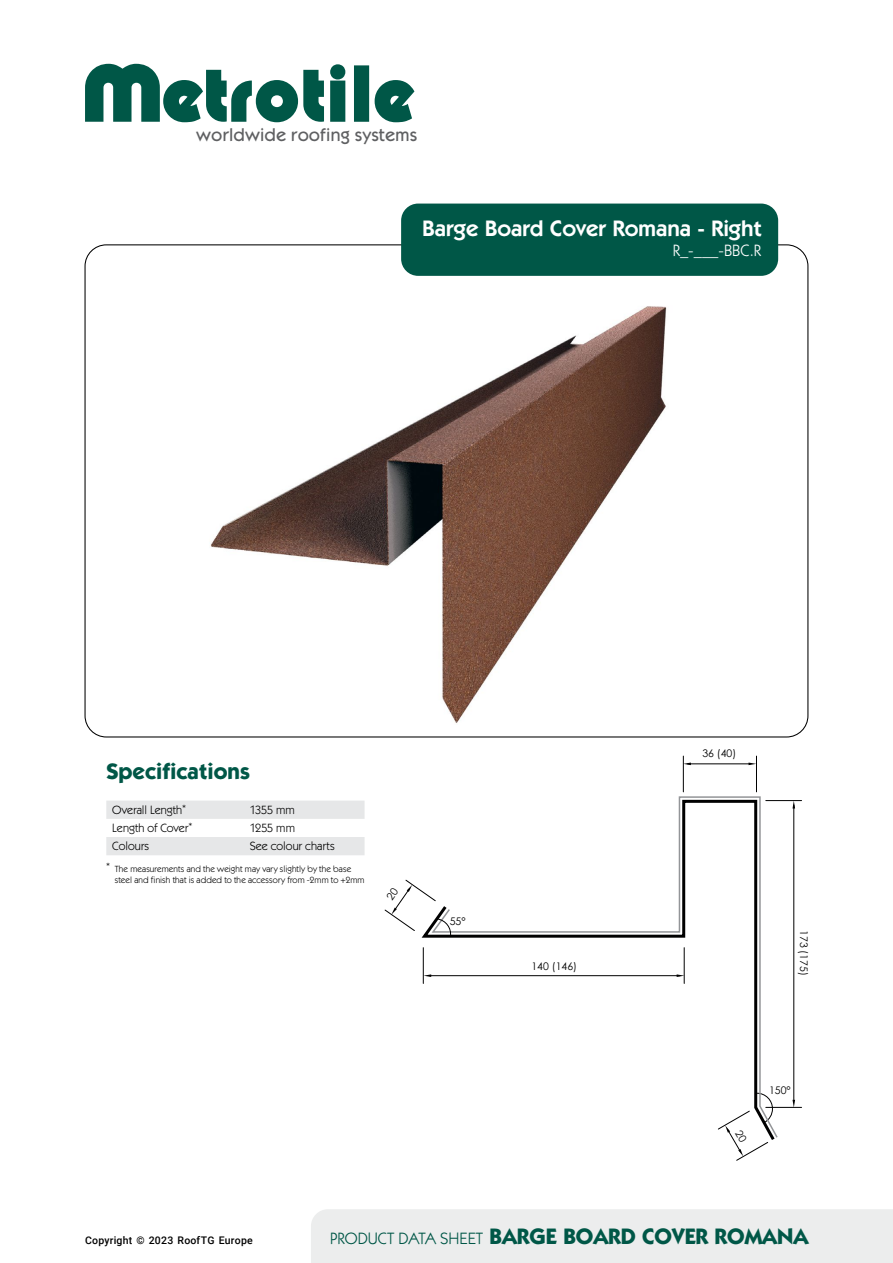
<style>
.page{position:relative;width:893px;height:1263px;background:#fff}
.page>*{position:absolute;margin:0;border:0;box-sizing:border-box;transform-origin:0 0}
.t1{font:700 22.5px "ITC Kabel Std";color:#005747}
.t2{font:600 22.5px "ITC Kabel Std";color:#fff}
.t3{font:500 18.6px "Kabel Itc TOT";color:#5f6062}
.t4{font:16.5px "ITC Kabel Std";color:#fff}
.t5{font:12px "ITC Kabel Std";letter-spacing:.005em;color:#000}
.t6{font:10.5px "Century Gothic";color:#000}
.t7{font:500 10.5px "Roboto";letter-spacing:.025em;color:#000}
.t8{font:9px/10.8px "ITC Kabel Std";letter-spacing:.015em;color:#000}
.s1{font-weight:400;font-size:16.5px}
</style>
<div class="page">
<svg style="left:85px;top:64px;width:239px;height:58px"></svg>
<svg style="left:330px;top:64px;width:15px;height:58px"></svg>
<div style="left:354px;top:65px;width:15px;height:57px;background:#005747"></div>
<svg style="left:375px;top:80px;width:39px;height:42px"></svg>
<div style="left:401px;top:204px;width:377px;height:72px;background:#005747;border-radius:17px"></div>
<svg style="left:106px;top:800px;width:259px;height:55px"></svg>
<div style="left:311px;top:1209px;width:582px;height:54px;background:#eceded"></div>
<svg style="left:684px;top:762px;width:7px;height:3px"></svg>
<svg style="left:792px;top:1100px;width:3px;height:7px"></svg>
<svg style="left:792px;top:801px;width:3px;height:7px"></svg>
<hr style="left:683px;top:756px;width:1px;height:36px;background:#000">
<hr style="left:766px;top:1107px;width:36px;height:1px;background:#000">
<hr style="left:756px;top:756px;width:1px;height:36px;background:#000">
<hr style="left:766px;top:800px;width:36px;height:1px;background:#000">
<hr style="left:688px;top:764px;width:62px;height:1px;background:#000">
<hr style="left:793px;top:805px;width:1px;height:296px;background:#000">
<svg style="left:748px;top:762px;width:8px;height:3px"></svg>
<img style="left:210px;top:306px;width:457px;height:417px">
<svg style="left:430px;top:796px;width:349px;height:343px"></svg>
<svg style="left:384px;top:880px;width:68px;height:57px"></svg>
<svg style="left:718px;top:1093px;width:55px;height:68px"></svg>
<h2 class="t3" style="left:196px;top:125px;width:223px">worldwide roofing systems</h2>
<h1 class="t2" style="left:422px;top:215px;width:340px">Barge Board Cover Romana - Right</h1>
<h3 class="t4" style="left:673px;top:241px;width:90px">R_-___-BBC.R</h3>
<h1 class="t1" style="left:106px;top:758px;width:145px">Specifications</h1>
<h3 class="t5" style="left:112px;top:803px;width:75px">Overall Length<sup>*</sup></h3>
<h3 class="t5" style="left:250px;top:803px;width:47px">1355 mm</h3>
<h3 class="t5" style="left:112px;top:821px;width:82px">Length of Cover<sup>*</sup></h3>
<h3 class="t5" style="left:250px;top:821px;width:47px">1255 mm</h3>
<h3 class="t5" style="left:112px;top:839px;width:38px">Colours</h3>
<h3 class="t5" style="left:250px;top:839px;width:87px">See colour charts</h3>
<p class="t8" style="left:115px;top:864px;width:251px;text-indent:-9px">* The measurements and the weight may vary slightly by the base steel and finish that is added to the accessory from -2mm to +2mm</p>
<p class="t6" style="left:450px;top:914px;width:17px">55°</p>
<p class="t6" style="left:531px;top:958px;width:47px">140 (146)</p>
<p class="t6" style="left:702px;top:746px;width:35px">36 (40)</p>
<p class="t6" style="left:811px;top:930px;width:47px;rotate:90deg">173 (175)</p>
<p class="t6" style="left:769px;top:1082px;width:23px">150°</p>
<p class="t7" style="left:85px;top:1233px;width:169px">Copyright © 2023 RoofTG Europe</p>
<h1 class="t1" style="left:330px;top:1223px;width:480px"><span class="s1">PRODUCT DATA SHEET</span> BARGE BOARD COVER ROMANA</h1>
</div>
